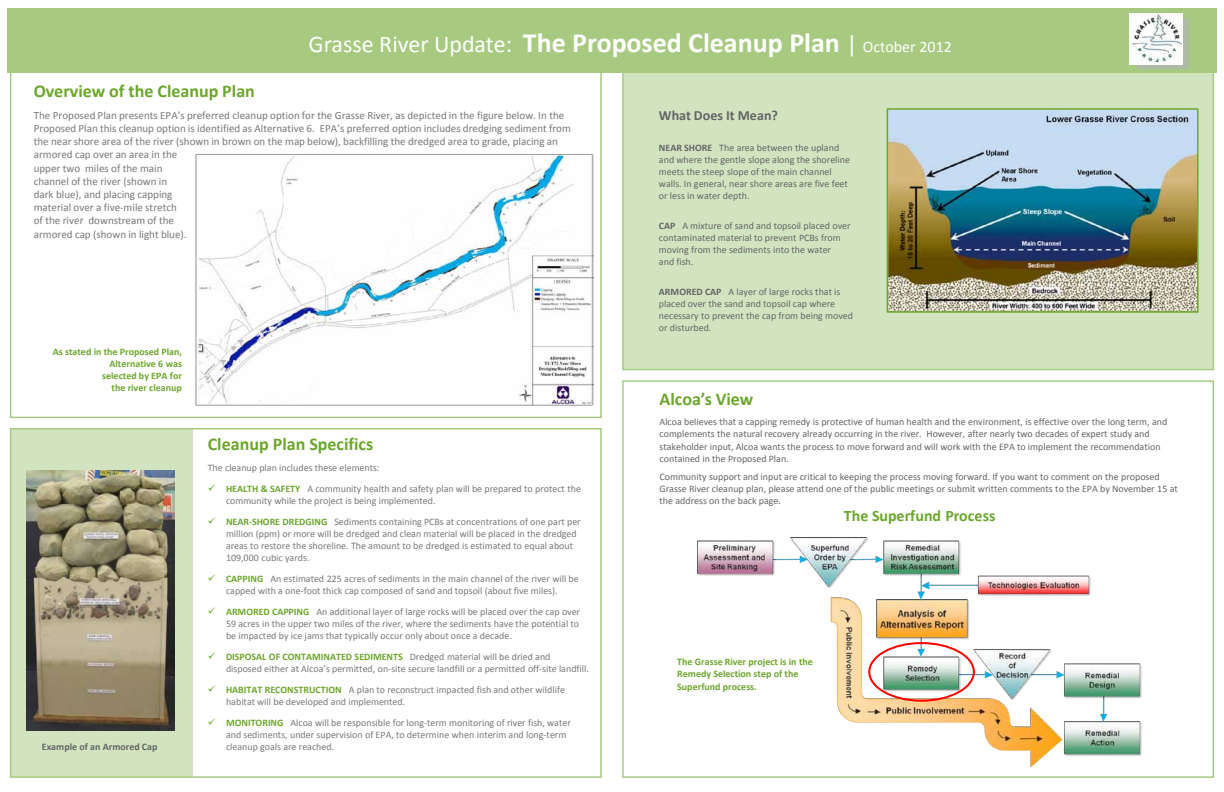
<style>
.page{position:relative;width:1224px;height:792px;background:#fff}
.page>*{position:absolute;margin:0;border:0;box-sizing:border-box;transform-origin:0 0}
.t1{font:700 28px "Calibri";color:#fff}
.t2{font:700 18px "Calibri";color:#6ca62c}
.t3{font:700 16px "Calibri";color:#6ca62c}
.t4{font:700 14px "Calibri";color:#636467}
.t5{font:11px/13.2px "Calibri";color:#77787b}
.t6{font:10px/12px "Calibri";color:#77787b}
.t7{font:10px/12px "Calibri";color:#636467}
.t8{font:700 10px/12px "Calibri";letter-spacing:.005em;color:#6ca62c}
.t9{font:700 10px "Calibri";color:#636467}
.s1{font-weight:400;font-size:24px}
.s2{font-weight:400;font-size:16px}
.s3{color:#6ca62c}
.s4{font-weight:700;color:#6ca62c}
.s5{font-weight:700}
</style>
<div class="page">
<div style="left:7px;top:8px;width:1210px;height:65px;background:#a7ca80"></div>
<div style="left:12px;top:429px;width:181px;height:348px;background:#d2e4bf"></div>
<img style="left:195px;top:153px;width:398px;height:253px">
<div style="left:10px;top:428px;width:592px;height:350px;border:2px solid #a7ca80"></div>
<div style="left:623px;top:71px;width:590px;height:299px;background:#d2e4bf"></div>
<div style="left:622px;top:70px;width:592px;height:300px;border:2px solid #a7ca80"></div>
<div style="left:622px;top:380px;width:592px;height:398px;border:2px solid #a7ca80"></div>
<img style="left:890px;top:111px;width:306px;height:199px">
<div style="left:887px;top:108px;width:312px;height:205px;border:2px solid #6ca62c"></div>
<img style="left:697px;top:537px;width:445px;height:229px">
<div style="left:868px;top:642px;width:107px;height:60px;border:2px solid #f00;border-radius:50%"></div>
<img style="left:27px;top:471px;width:147px;height:259px">
<div style="left:1138px;top:18px;width:51px;height:51px;background:#b1b4b6;opacity:.7"></div>
<div style="left:1130px;top:13px;width:53px;height:51px;background:#fff"></div>
<img style="left:1132px;top:14px;width:50px;height:48px">
<h1 class="t1" style="left:309px;top:25px;width:645px"><span class="s1">Grasse River Update:</span> The Proposed Cleanup Plan <span class="s1">|</span> <span class="s2">October 2012</span></h1>
<h2 class="t2" style="left:34px;top:79px;width:223px">Overview of the Cleanup Plan</h2>
<p class="t5" style="left:34px;top:109px;width:539px">The Proposed Plan presents EPA’s preferred cleanup option for the Grasse River, as depicted in the figure below. In the Proposed Plan this cleanup option is identified as Alternative 6. EPA’s preferred option includes dredging sediment from the near shore area of the river (shown in brown on the map below), backfilling the dredged area to grade, placing an armored cap over an area in the<br>upper two miles of the main<br>channel of the river (shown in<br>dark blue), and placing capping<br>material over a five-mile stretch<br>of the river downstream of the<br>armored cap (shown in light blue).</p>
<p class="t8" style="left:53px;top:346px;width:131px;text-align:right">As stated in the Proposed Plan,<br>Alternative 6 was<br>selected by EPA for<br>the river cleanup</p>
<h2 class="t2" style="left:208px;top:432px;width:167px">Cleanup Plan Specifics</h2>
<p class="t6" style="left:208px;top:462px;width:173px">The cleanup plan includes these elements:</p>
<p class="t6" style="left:226px;top:483px;width:356px;text-indent:-18px"><span class="s3">✓</span> <span class="s4">HEALTH &amp; SAFETY</span> A community health and safety plan will be prepared to protect the community while the project is being implemented.</p>
<p class="t6" style="left:226px;top:516px;width:356px;text-indent:-18px"><span class="s3">✓</span> <span class="s4">NEAR-SHORE DREDGING</span> Sediments containing PCBs at concentrations of one part per million (ppm) or more will be dredged and clean material will be placed in the dredged areas to restore the shoreline. The amount to be dredged is estimated to equal about 109,000 cubic yards.</p>
<p class="t6" style="left:208px;top:573px;width:372px;text-align:center"><span class="s3">✓</span> <span class="s4">CAPPING</span> An estimated 225 acres of sediments in the main channel of the river will be capped with a one-foot thick cap composed of sand and topsoil (about five miles).</p>
<p class="t6" style="left:226px;top:606px;width:356px;text-align:justify;text-indent:-18px"><span class="s3">✓</span> <span class="s4">ARMORED CAPPING</span> An additional layer of large rocks will be placed over the cap over 59 acres in the upper two miles of the river, where the sediments have the potential to be impacted by ice jams that typically occur only about once a decade.</p>
<p class="t6" style="left:226px;top:651px;width:364px;text-indent:-18px"><span class="s3">✓</span> <span class="s4">DISPOSAL OF CONTAMINATED SEDIMENTS</span> Dredged material will be dried and<br>disposed either at Alcoa’s permitted, on-site secure landfill or a permitted off-site landfill.</p>
<p class="t6" style="left:226px;top:684px;width:340px;text-indent:-18px"><span class="s3">✓</span> <span class="s4">HABITAT RECONSTRUCTION</span> A plan to reconstruct impacted fish and other wildlife habitat will be developed and implemented.</p>
<p class="t6" style="left:226px;top:717px;width:346px;text-indent:-18px"><span class="s3">✓</span> <span class="s4">MONITORING</span> Alcoa will be responsible for long-term monitoring of river fish, water and sediments, under supervision of EPA, to determine when interim and long-term</p>
<p class="t9" style="left:42px;top:740px;width:117px">Example of an Armored Cap</p>
<p class="t6" style="left:226px;top:741px;width:110px">cleanup goals are reached.</p>
<h3 class="t4" style="left:659px;top:106px;width:121px">What Does It Mean?</h3>
<p class="t7" style="left:659px;top:142px;width:193px"><span class="s5">NEAR SHORE</span> The area between the upland and where the gentle slope along the shoreline meets the steep slope of the main channel walls. In general, near shore areas are five feet or less in water depth.</p>
<p class="t7" style="left:659px;top:220px;width:193px"><span class="s5">CAP</span> A mixture of sand and topsoil placed over contaminated material to prevent PCBs from moving from the sediments into the water<br>and fish.</p>
<p class="t7" style="left:659px;top:286px;width:196px"><span class="s5">ARMORED CAP</span> A layer of large rocks that is placed over the sand and topsoil cap where necessary to prevent the cap from being moved or disturbed.</p>
<h2 class="t2" style="left:660px;top:388px;width:95px">Alcoa’s View</h2>
<p class="t7" style="left:660px;top:416px;width:509px">Alcoa believes that a capping remedy is protective of human health and the environment, is effective over the long term, and complements the natural recovery already occurring in the river. However, after nearly two decades of expert study and stakeholder input, Alcoa wants the process to move forward and will work with the EPA to implement the recommendation contained in the Proposed Plan.</p>
<p class="t7" style="left:660px;top:470px;width:520px">Community support and input are critical to keeping the process moving forward. If you want to comment on the proposed<br>Grasse River cleanup plan, please attend one of the public meetings or submit written comments to the EPA by November 15 at the address on the back page.</p>
<h3 class="t3" style="left:844px;top:505px;width:153px">The Superfund Process</h3>
<p class="t8" style="left:677px;top:656px;width:137px">The Grasse River project is in the<br>Remedy Selection step of the<br>Superfund process.</p>
</div>
